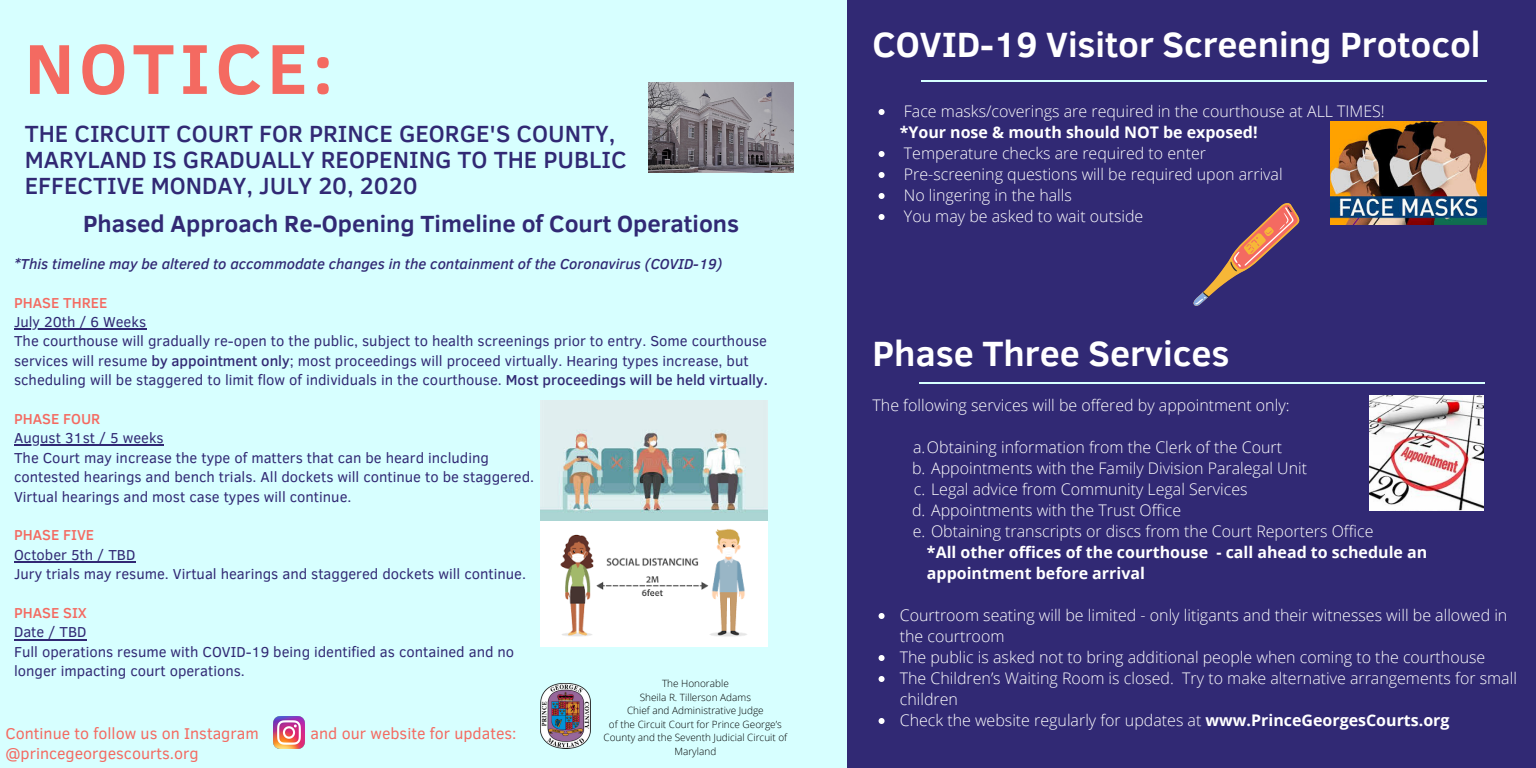
<style>
.page{position:relative;width:1536px;height:768px;background:#d7ffff}
.page>*{position:absolute;margin:0;border:0;box-sizing:border-box;transform-origin:0 0}
.t1{font:700 72px "Clear Sans";letter-spacing:.07em;color:#f46a61}
.t2{font:700 36px "Clear Sans";color:#fff}
.t3{font:500 24px/26.4px "Clear Sans";color:#312974}
.t4{font:700 24px "Clear Sans";color:#312974}
.t5{font:300 16px/21px "Open Sans";color:#fff}
.t6{font:700 16px/21px "Open Sans";color:#fff}
.t7{font:16px "Clear Sans";color:#f46a61}
.t8{font:14.8px/19.4px "Clear Sans";color:#312974}
.t9{font:italic 500 14.8px "Clear Sans";color:#312974}
.t10{font:500 14.8px "Clear Sans";color:#f46a61}
.t11{font:300 10px/13.6px "Open Sans";color:#000;text-align:center}
.s1{font-weight:500}
.s2{font-weight:700}
</style>
<div class="page">
<div style="left:848px;top:0;width:688px;height:768px;background:#312974"></div>
<hr style="left:922px;top:81px;width:565px;height:1px;background:#d7ffff">
<img style="left:541px;top:684px;width:49px;height:64px">
<img style="left:273px;top:717px;width:32px;height:31px">
<svg style="left:879px;top:109px;width:6px;height:6px"></svg>
<svg style="left:879px;top:151px;width:6px;height:6px"></svg>
<svg style="left:879px;top:172px;width:6px;height:6px"></svg>
<svg style="left:879px;top:193px;width:6px;height:6px"></svg>
<svg style="left:879px;top:214px;width:6px;height:6px"></svg>
<svg style="left:879px;top:613px;width:6px;height:6px"></svg>
<svg style="left:879px;top:655px;width:6px;height:6px"></svg>
<svg style="left:879px;top:676px;width:6px;height:6px"></svg>
<svg style="left:879px;top:718px;width:6px;height:6px"></svg>
<svg style="left:1193px;top:203px;width:107px;height:103px"></svg>
<img style="left:1331px;top:121px;width:156px;height:104px">
<img style="left:541px;top:400px;width:226px;height:247px">
<hr style="left:14px;top:328px;width:132px;height:2px;background:#312974">
<hr style="left:14px;top:445px;width:150px;height:1px;background:#312974">
<hr style="left:14px;top:561px;width:121px;height:2px;background:#312974">
<hr style="left:14px;top:639px;width:73px;height:1px;background:#312974">
<img style="left:648px;top:82px;width:146px;height:90px">
<hr style="left:919px;top:382px;width:565px;height:2px;background:#d7ffff">
<img style="left:1369px;top:395px;width:114px;height:116px">
<h1 class="t1" style="left:25px;top:16px;width:310px">NOTICE:</h1>
<h3 class="t3" style="left:25px;top:119px;width:603px">THE CIRCUIT COURT FOR PRINCE GEORGE'S COUNTY,<br>MARYLAND IS GRADUALLY REOPENING TO THE PUBLIC<br>EFFECTIVE MONDAY, JULY 20, 2020</h3>
<h3 class="t4" style="left:83px;top:207px;width:658px">Phased Approach Re-Opening Timeline of Court Operations</h3>
<p class="t9" style="left:14px;top:253px;width:710px">*This timeline may be altered to accommodate changes in the containment of the Coronavirus (COVID-19)</p>
<p class="t10" style="left:14px;top:292px;width:95px">PHASE THREE</p>
<p class="t8" style="left:14px;top:311px;width:755px">July 20th / 6 Weeks<br>The courthouse will gradually re-open to the public, subject to health screenings prior to entry. Some courthouse services will resume <span class="s1">by appointment only</span>; most proceedings will proceed virtually. Hearing types increase, but scheduling will be staggered to limit flow of individuals in the courthouse. <span class="s1">Most proceedings will be held virtually.</span></p>
<p class="t10" style="left:14px;top:408px;width:88px">PHASE FOUR</p>
<p class="t8" style="left:14px;top:428px;width:522px">August 31st / 5 weeks<br>The Court may increase the type of matters that can be heard including contested hearings and bench trials. All dockets will continue to be staggered.<br>Virtual hearings and most case types will continue.</p>
<p class="t10" style="left:14px;top:525px;width:82px">PHASE FIVE</p>
<p class="t8" style="left:14px;top:544px;width:513px">October 5th / TBD<br>Jury trials may resume. Virtual hearings and staggered dockets will continue.</p>
<p class="t10" style="left:14px;top:602px;width:74px">PHASE SIX</p>
<p class="t8" style="left:14px;top:622px;width:502px">Date / TBD<br>Full operations resume with COVID-19 being identified as contained and no longer impacting court operations.</p>
<p class="t11" style="left:604px;top:676px;width:185px">The Honorable<br>Sheila R. Tillerson Adams<br>Chief and Administrative Judge<br>of the Circuit Court for Prince George’s<br>County and the Seventh Judicial Circuit of<br>Maryland</p>
<p class="t7" style="left:5px;top:721px;width:255px">Continue to follow us on Instagram</p>
<p class="t7" style="left:311px;top:721px;width:208px">and our website for updates:</p>
<p class="t7" style="left:5px;top:742px;width:195px">@princegeorgescourts.org</p>
<h2 class="t2" style="left:873px;top:19px;width:610px">COVID-19 Visitor Screening Protocol</h2>
<p class="t5" style="left:904px;top:100px;width:482px">Face masks/coverings are required in the courthouse at ALL TIMES!</p>
<p class="t5" style="left:904px;top:142px;width:380px">Temperature checks are required to enter Pre-screening questions will be required upon arrival No lingering in the halls<br>You may be asked to wait outside</p>
<p class="t6" style="left:900px;top:121px;width:359px">*Your nose &amp; mouth should NOT be exposed!</p>
<h2 class="t2" style="left:873px;top:327px;width:359px">Phase Three Services</h2>
<p class="t5" style="left:873px;top:394px;width:418px">The following services will be offered by appointment only:</p>
<p class="t5" style="left:912px;top:436px;width:463px">a.Obtaining information from the Clerk of the Court<br>b. Appointments with the Family Division Paralegal Unit<br>c. Legal advice from Community Legal Services<br>d. Appointments with the Trust Office<br>e. Obtaining transcripts or discs from the Court Reporters Office</p>
<p class="t6" style="left:927px;top:541px;width:502px">*All other offices of the courthouse - call ahead to schedule an appointment before arrival</p>
<p class="t5" style="left:900px;top:604px;width:619px">Courtroom seating will be limited - only litigants and their witnesses will be allowed in the courtroom<br>The public is asked not to bring additional people when coming to the courthouse<br>The Children’s Waiting Room is closed. Try to make alternative arrangements for small children<br>Check the website regularly for updates at <span class="s2">www.PrinceGeorgesCourts.org</span></p>
</div>
